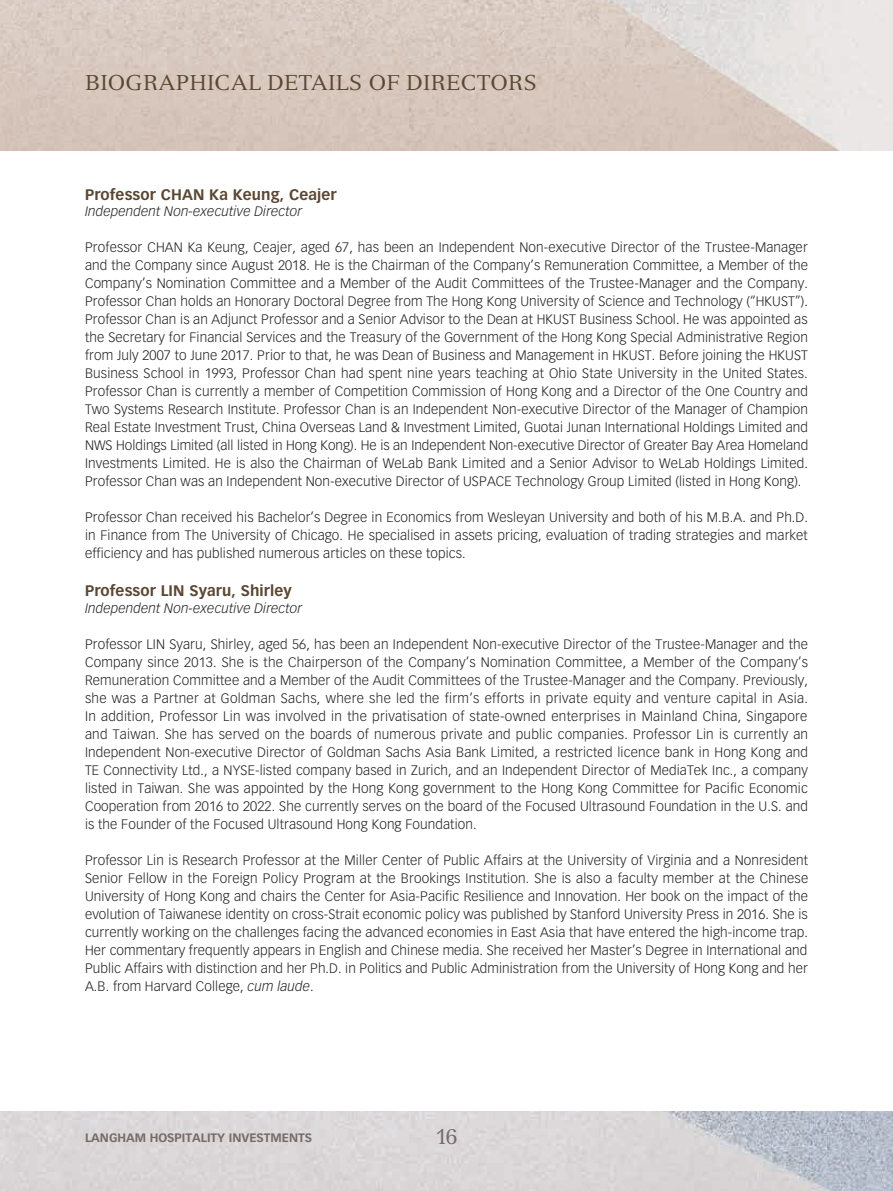
<style>
.page{position:relative;width:893px;height:1191px;background:#fff}
.page>*{position:absolute;margin:0;border:0;box-sizing:border-box;transform-origin:0 0}
.t1{font:21px "Versailles LT Std";letter-spacing:.01em;color:#5b4731}
.t2{font:21px "Versailles LT Std";color:#766a64}
.t3{font:700 15px "Vectora LT Std";letter-spacing:.01em;color:#5b4731}
.t4{font:300 13.5px/18px "Vectora LT Std";letter-spacing:.01em;color:#231f20;text-align:justify}
.t5{font:italic 300 13.5px "Vectora LT Std";letter-spacing:.01em;color:#231f20}
.t6{font:700 12px "Vectora LT Std";color:#766a64}
.s1{font-style:italic}
</style>
<div class="page">
<img style="left:0;top:0;width:893px;height:1191px">
<div style="left:0;top:151px;width:893px;height:959px;background:#fff"></div>
<h1 class="t1" style="left:85px;top:70px;width:454px">BIOGRAPHICAL DETAILS OF DIRECTORS</h1>
<p class="t3" style="left:85px;top:185px;width:253px">Professor CHAN Ka Keung, Ceajer</p>
<p class="t5" style="left:85px;top:203px;width:219px">Independent Non-executive Director</p>
<p class="t4" style="left:85px;top:239px;width:725px">Professor CHAN Ka Keung, Ceajer, aged 67, has been an Independent Non-executive Director of the Trustee-Manager and the Company since August 2018. He is the Chairman of the Company’s Remuneration Committee, a Member of the Company’s Nomination Committee and a Member of the Audit Committees of the Trustee-Manager and the Company.<br>Professor Chan holds an Honorary Doctoral Degree from The Hong Kong University of Science and Technology (“HKUST”).<br>Professor Chan is an Adjunct Professor and a Senior Advisor to the Dean at HKUST Business School. He was appointed as the Secretary for Financial Services and the Treasury of the Government of the Hong Kong Special Administrative Region from July 2007 to June 2017. Prior to that, he was Dean of Business and Management in HKUST. Before joining the HKUST Business School in 1993, Professor Chan had spent nine years teaching at Ohio State University in the United States.<br>Professor Chan is currently a member of Competition Commission of Hong Kong and a Director of the One Country and Two Systems Research Institute. Professor Chan is an Independent Non-executive Director of the Manager of Champion Real Estate Investment Trust, China Overseas Land &amp; Investment Limited, Guotai Junan International Holdings Limited and NWS Holdings Limited (all listed in Hong Kong). He is an Independent Non-executive Director of Greater Bay Area Homeland Investments Limited. He is also the Chairman of WeLab Bank Limited and a Senior Advisor to WeLab Holdings Limited.<br>Professor Chan was an Independent Non-executive Director of USPACE Technology Group Limited (listed in Hong Kong).</p>
<p class="t4" style="left:85px;top:509px;width:724px">Professor Chan received his Bachelor’s Degree in Economics from Wesleyan University and both of his M.B.A. and Ph.D. in Finance from The University of Chicago. He specialised in assets pricing, evaluation of trading strategies and market efficiency and has published numerous articles on these topics.</p>
<p class="t3" style="left:85px;top:581px;width:208px">Professor LIN Syaru, Shirley</p>
<p class="t5" style="left:85px;top:599px;width:219px">Independent Non-executive Director</p>
<p class="t4" style="left:85px;top:635px;width:725px">Professor LIN Syaru, Shirley, aged 56, has been an Independent Non-executive Director of the Trustee-Manager and the Company since 2013. She is the Chairperson of the Company’s Nomination Committee, a Member of the Company’s Remuneration Committee and a Member of the Audit Committees of the Trustee-Manager and the Company. Previously, she was a Partner at Goldman Sachs, where she led the firm’s efforts in private equity and venture capital in Asia.<br>In addition, Professor Lin was involved in the privatisation of state-owned enterprises in Mainland China, Singapore and Taiwan. She has served on the boards of numerous private and public companies. Professor Lin is currently an Independent Non-executive Director of Goldman Sachs Asia Bank Limited, a restricted licence bank in Hong Kong and TE Connectivity Ltd., a NYSE-listed company based in Zurich, and an Independent Director of MediaTek Inc., a company listed in Taiwan. She was appointed by the Hong Kong government to the Hong Kong Committee for Pacific Economic Cooperation from 2016 to 2022. She currently serves on the board of the Focused Ultrasound Foundation in the U.S. and is the Founder of the Focused Ultrasound Hong Kong Foundation.</p>
<p class="t4" style="left:85px;top:851px;width:725px">Professor Lin is Research Professor at the Miller Center of Public Affairs at the University of Virginia and a Nonresident Senior Fellow in the Foreign Policy Program at the Brookings Institution. She is also a faculty member at the Chinese University of Hong Kong and chairs the Center for Asia-Pacific Resilience and Innovation. Her book on the impact of the evolution of Taiwanese identity on cross-Strait economic policy was published by Stanford University Press in 2016. She is currently working on the challenges facing the advanced economies in East Asia that have entered the high-income trap.<br>Her commentary frequently appears in English and Chinese media. She received her Master’s Degree in International and Public Affairs with distinction and her Ph.D. in Politics and Public Administration from the University of Hong Kong and her A.B. from Harvard College, <span class="s1">cum laude</span>.</p>
<p class="t6" style="left:85px;top:1130px;width:229px">LANGHAM HOSPITALITY INVESTMENTS</p>
<h1 class="t2" style="left:435px;top:1123px;width:24px">16</h1>
</div>
